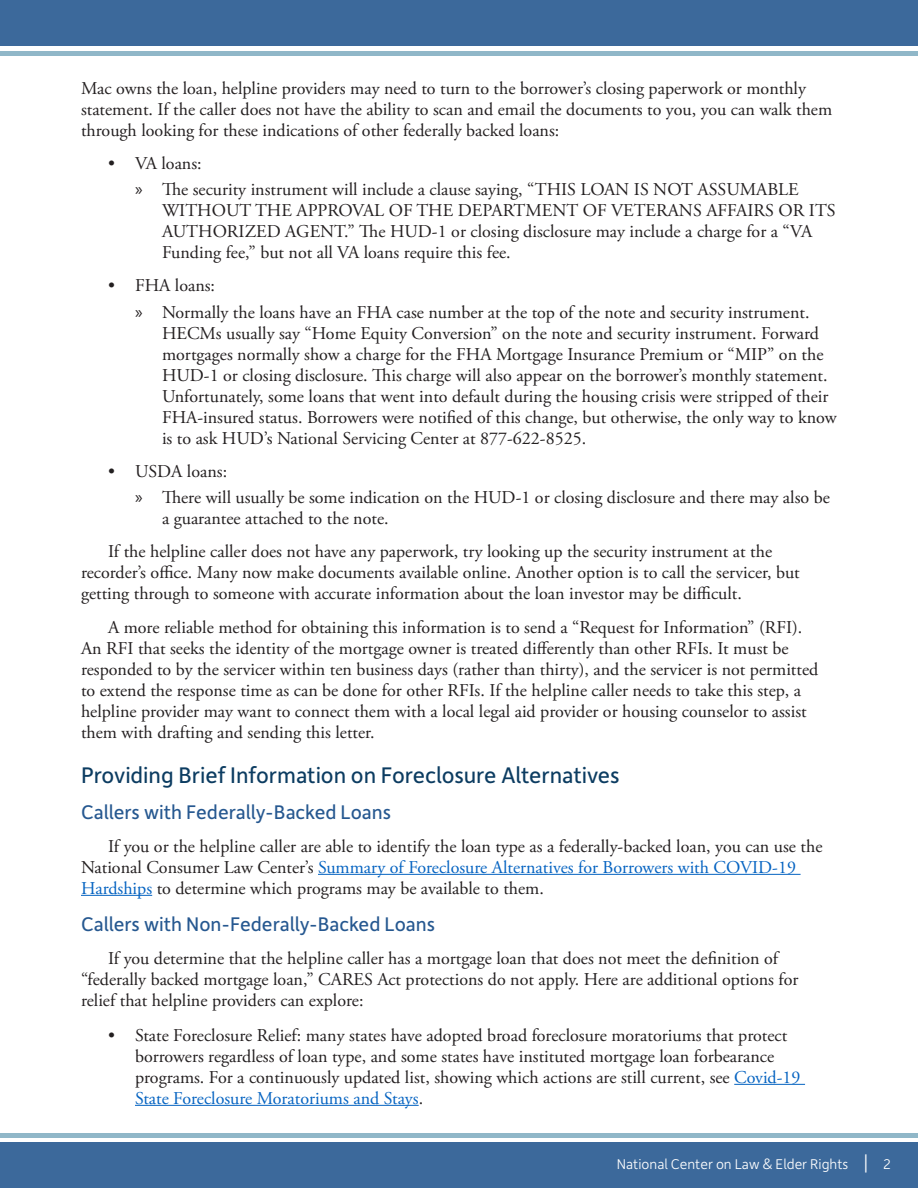
<style>
.page{position:relative;width:918px;height:1188px;background:#fff}
.page>*{position:absolute;margin:0;border:0;box-sizing:border-box;transform-origin:0 0}
.t1{font:24px "Depot New";letter-spacing:-.005em;color:#0c3c61}
.Subheader{font:21px "Depot New";color:#265890}
.Body_Text{font:18px/21px "Adobe Garamond Pro";color:#231f20}
.t2{font:300 15px "Depot New";color:#fff}
.s1{font-family:"Myriad Pro"}
.s2{color:#0563c1}
.s3{font-size:21px}
</style>
<div class="page">
<div style="left:0;top:0;width:918px;height:46px;background:#3c699b"></div>
<div style="left:0;top:51px;width:918px;height:5px;background:#90b7c8"></div>
<div style="left:0;top:1133px;width:918px;height:5px;background:#90b7c8"></div>
<div style="left:0;top:1143px;width:918px;height:45px;background:#3c699b"></div>
<hr style="left:318px;top:874px;width:483px;height:1px;background:#0563c1">
<hr style="left:81px;top:895px;width:71px;height:1px;background:#0563c1">
<hr style="left:734px;top:1084px;width:71px;height:1px;background:#0563c1">
<hr style="left:135px;top:1105px;width:284px;height:1px;background:#0563c1">
<p class="Body_Text" style="left:81px;top:78px;width:753px">Mac owns the loan, helpline providers may need to turn to the borrower’s closing paperwork or monthly statement. If the caller does not have the ability to scan and email the documents to you, you can walk them through looking for these indications of other federally backed loans:</p>
<p class="Body_Text" style="left:108px;top:153px;width:95px">• VA loans:</p>
<p class="Body_Text" style="left:162px;top:180px;width:675px;text-indent:-27px"><span class="s1">»</span> The security instrument will include a clause saying, “THIS LOAN IS NOT ASSUMABLE WITHOUT THE APPROVAL OF THE DEPARTMENT OF VETERANS AFFAIRS OR ITS AUTHORIZED AGENT.” The HUD-1 or closing disclosure may include a charge for a “VA Funding fee,” but not all VA loans require this fee.</p>
<p class="Body_Text" style="left:108px;top:276px;width:109px">• FHA loans:</p>
<p class="Body_Text" style="left:162px;top:302px;width:676px;text-indent:-27px"><span class="s1">»</span> Normally the loans have an FHA case number at the top of the note and security instrument.<br>HECMs usually say “Home Equity Conversion” on the note and security instrument. Forward mortgages normally show a charge for the FHA Mortgage Insurance Premium or “MIP” on the HUD-1 or closing disclosure. This charge will also appear on the borrower’s monthly statement.<br>Unfortunately, some loans that went into default during the housing crisis were stripped of their FHA-insured status. Borrowers were notified of this change, but otherwise, the only way to know is to ask HUD’s National Servicing Center at 877-622-8525.</p>
<p class="Body_Text" style="left:108px;top:461px;width:121px">• USDA loans:</p>
<p class="Body_Text" style="left:162px;top:487px;width:669px;text-indent:-27px"><span class="s1">»</span> There will usually be some indication on the HUD-1 or closing disclosure and there may also be a guarantee attached to the note.</p>
<p class="Body_Text" style="left:81px;top:541px;width:720px;text-indent:27px">If the helpline caller does not have any paperwork, try looking up the security instrument at the recorder’s office. Many now make documents available online. Another option is to call the servicer, but getting through to someone with accurate information about the loan investor may be difficult.</p>
<p class="Body_Text" style="left:81px;top:618px;width:739px;text-indent:27px">A more reliable method for obtaining this information is to send a “Request for Information” (RFI).<br>An RFI that seeks the identity of the mortgage owner is treated differently than other RFIs. It must be responded to by the servicer within ten business days (rather than thirty), and the servicer is not permitted to extend the response time as can be done for other RFIs. If the helpline caller needs to take this step, a helpline provider may want to connect them with a local legal aid provider or housing counselor to assist them with drafting and sending this letter.</p>
<p class="t1" style="left:81px;top:759px;width:540px">Providing Brief Information on Foreclosure Alternatives</p>
<p class="Subheader" style="left:81px;top:798px;width:312px">Callers with Federally-Backed Loans</p>
<p class="Body_Text" style="left:81px;top:836px;width:743px;text-indent:27px">If you or the helpline caller are able to identify the loan type as a federally-backed loan, you can use the<br>National Consumer Law Center’s <span class="s2">Summary of Foreclosure Alternatives for Borrowers with COVID-19<br>Hardships</span> to determine which programs may be available to them.</p>
<p class="Subheader" style="left:81px;top:910px;width:356px">Callers with Non-Federally-Backed Loans</p>
<p class="Body_Text" style="left:81px;top:948px;width:719px;text-indent:27px">If you determine that the helpline caller has a mortgage loan that does not meet the definition of “federally backed mortgage loan,” CARES Act protections do not apply. Here are additional options for relief that helpline providers can explore:</p>
<p class="Body_Text" style="left:135px;top:1025px;width:667px;text-indent:-27px">• State Foreclosure Relief: many states have adopted broad foreclosure moratoriums that protect borrowers regardless of loan type, and some states have instituted mortgage loan forbearance programs. For a continuously updated list, showing which actions are still current, see <span class="s2">Covid-19<br>State Foreclosure Moratoriums and Stays</span>.</p>
<p class="t2" style="left:617px;top:1155px;width:275px">National Center on Law &amp; Elder Rights <span class="s3">|</span> 2</p>
</div>
